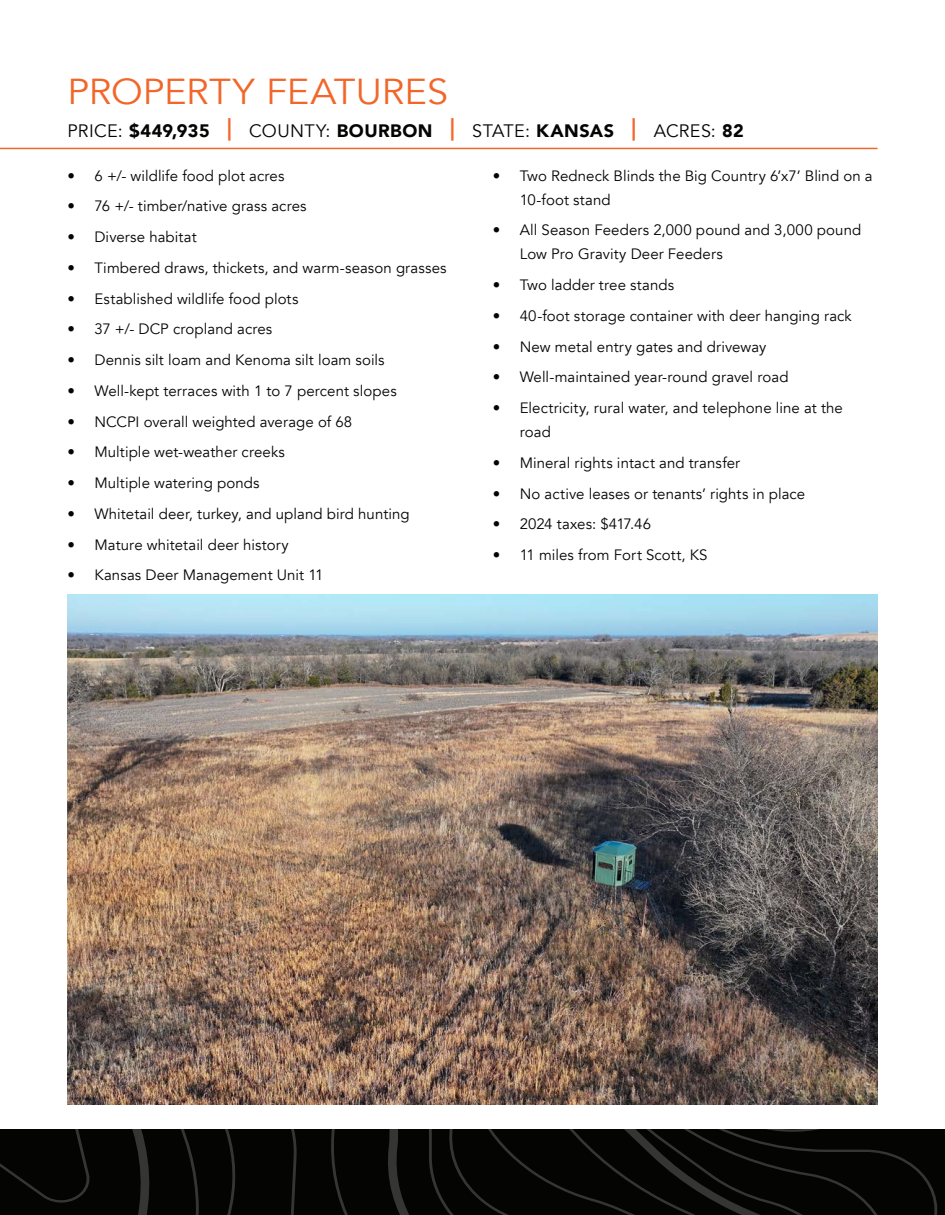
<style>
.page{position:relative;width:945px;height:1215px;background:#fff}
.page>*{position:absolute;margin:0;border:0;box-sizing:border-box;transform-origin:0 0}
.t1{font:36px "Avenir";color:#f2662a;scale:1.05 1}
.t2{font:18px "Avenir";letter-spacing:.02em;color:#040503}
.t3{font:15px/24px "Avenir";letter-spacing:.005em;color:#040503}
.s1{font-weight:900}
.s2{font-weight:900;font-size:22.5px;color:#f2662a}
</style>
<div class="page">
<img style="left:68px;top:594px;width:810px;height:511px">
<hr style="left:0;top:148px;width:878px;height:1px;background:#f2662a">
<svg style="left:0;top:1129px;width:945px;height:86px;background:#080907"></svg>
<p class="t1" style="left:68px;top:70px;width:364px">PROPERTY FEATURES</p>
<p class="t2" style="left:68px;top:120px;width:678px">PRICE: <span class="s1">$449,935</span> <span class="s2">|</span> COUNTY: <span class="s1">BOURBON</span> <span class="s2">|</span> STATE: <span class="s1">KANSAS</span> <span class="s2">|</span> ACRES: <span class="s1">82</span></p>
<p class="t3" style="left:68px;top:164px;width:218px">• 6 +/- wildlife food plot acres</p>
<p class="t3" style="left:68px;top:194px;width:241px">• 76 +/- timber/native grass acres</p>
<p class="t3" style="left:68px;top:225px;width:131px">• Diverse habitat</p>
<p class="t3" style="left:68px;top:256px;width:381px">• Timbered draws, thickets, and warm-season grasses</p>
<p class="t3" style="left:68px;top:287px;width:232px">• Established wildlife food plots</p>
<p class="t3" style="left:68px;top:317px;width:206px">• 37 +/- DCP cropland acres</p>
<p class="t3" style="left:68px;top:348px;width:319px">• Dennis silt loam and Kenoma silt loam soils</p>
<p class="t3" style="left:68px;top:379px;width:331px">• Well-kept terraces with 1 to 7 percent slopes</p>
<p class="t3" style="left:68px;top:410px;width:286px">• NCCPI overall weighted average of 68</p>
<p class="t3" style="left:68px;top:440px;width:219px">• Multiple wet-weather creeks</p>
<p class="t3" style="left:68px;top:471px;width:194px">• Multiple watering ponds</p>
<p class="t3" style="left:68px;top:502px;width:344px">• Whitetail deer, turkey, and upland bird hunting</p>
<p class="t3" style="left:68px;top:533px;width:223px">• Mature whitetail deer history</p>
<p class="t3" style="left:68px;top:563px;width:258px">• Kansas Deer Management Unit 11</p>
<p class="t3" style="left:520px;top:164px;width:355px;text-indent:-27px">• Two Redneck Blinds the Big Country 6’x7’ Blind on a<br>10-foot stand</p>
<p class="t3" style="left:520px;top:218px;width:343px;text-indent:-27px">• All Season Feeders 2,000 pound and 3,000 pound<br>Low Pro Gravity Deer Feeders</p>
<p class="t3" style="left:493px;top:273px;width:183px">• Two ladder tree stands</p>
<p class="t3" style="left:493px;top:304px;width:361px">• 40-foot storage container with deer hanging rack</p>
<p class="t3" style="left:493px;top:335px;width:275px">• New metal entry gates and driveway</p>
<p class="t3" style="left:493px;top:365px;width:297px">• Well-maintained year-round gravel road</p>
<p class="t3" style="left:520px;top:396px;width:325px;text-indent:-27px">• Electricity, rural water, and telephone line at the road</p>
<p class="t3" style="left:493px;top:451px;width:249px">• Mineral rights intact and transfer</p>
<p class="t3" style="left:493px;top:482px;width:314px">• No active leases or tenants’ rights in place</p>
<p class="t3" style="left:493px;top:512px;width:160px">• 2024 taxes: $417.46</p>
<p class="t3" style="left:493px;top:543px;width:216px">• 11 miles from Fort Scott, KS</p>
</div>
